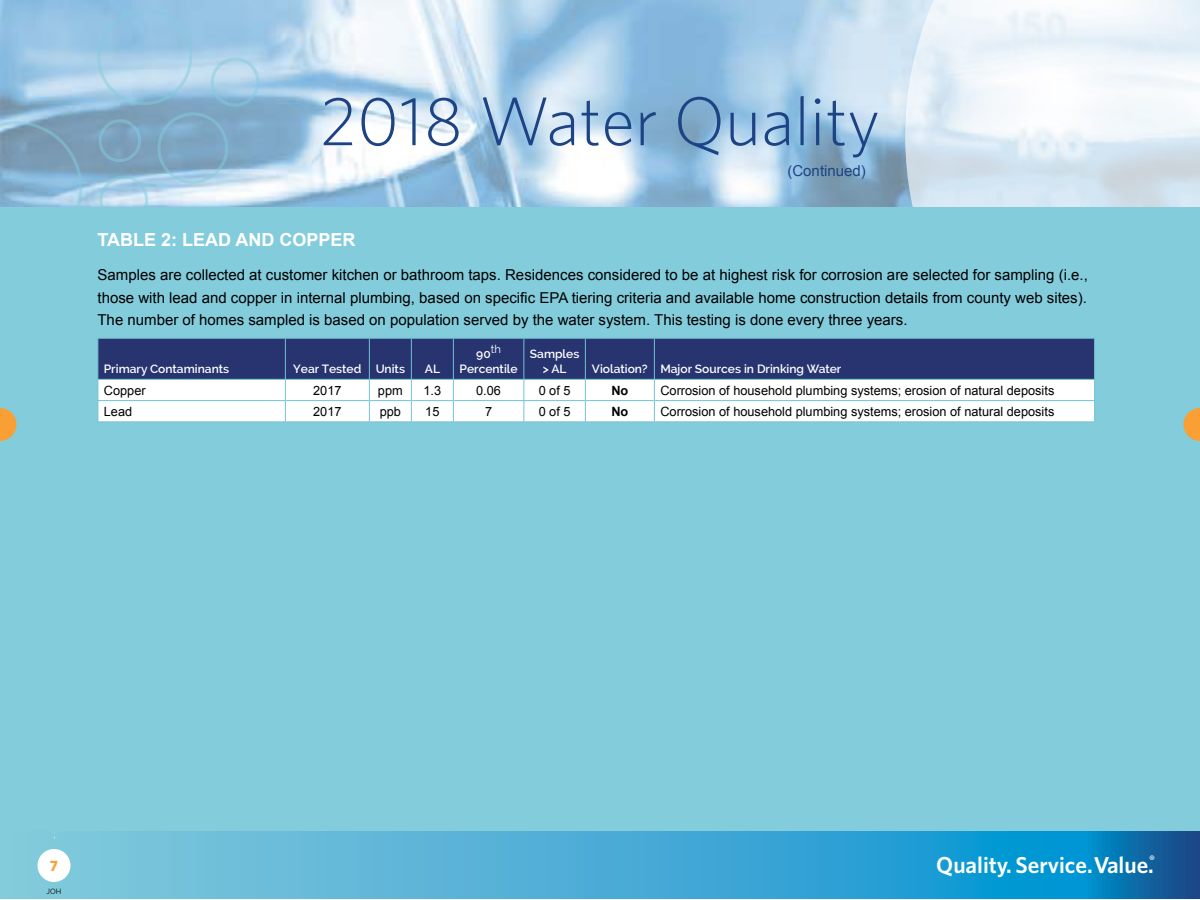
<style>
.page{position:relative;width:1200px;height:900px;background:#fff}
.page>*{position:absolute;margin:0;border:0;box-sizing:border-box;transform-origin:0 0}
.t1{font:300 69px "Whitney";color:#1d4384}
.t2{font:600 23.1px "Whitney";color:#fff}
.t3{font:700 18px "Arial";color:#fff}
.t4{font:15px/22.5px "Arial";color:#000;text-align:justify}
.t5{font:15px "Arial";color:#1d4384}
.t6{font:700 15px "Whitney";color:#f99f34}
.t7{font:12.75px "Arial";color:#000}
.t8{font:700 12.75px "Arial";color:#000}
.t9{font:600 12px/15px "Raleway";color:#fff;text-align:center}
.t10{font:7.5px "Raleway";color:#000}
</style>
<div class="page">
<img style="left:0;top:0;width:905px;height:207px">
<svg style="left:905px;top:0;width:295px;height:207px"></svg>
<div style="left:0;top:207px;width:1200px;height:630px;background:#83ccdc"></div>
<svg style="left:0;top:9px;width:260px;height:198px;background:#96bdd8"></svg>
<svg style="left:0;top:831px;width:1200px;height:68px;background:#45a8d2"></svg>
<div style="left:38px;top:849px;width:32px;height:33px;background:#fff;border-radius:50%"></div>
<svg style="left:98px;top:339px;width:997px;height:83px;background:#929bb8"></svg>
<hr style="left:98px;top:422px;width:187px;height:1px;background:#72c2d2">
<hr style="left:285px;top:422px;width:84px;height:1px;background:#72c2d2">
<hr style="left:369px;top:422px;width:42px;height:1px;background:#72c2d2">
<hr style="left:411px;top:422px;width:42px;height:1px;background:#72c2d2">
<hr style="left:453px;top:422px;width:71px;height:1px;background:#72c2d2">
<hr style="left:524px;top:422px;width:61px;height:1px;background:#72c2d2">
<hr style="left:585px;top:422px;width:69px;height:1px;background:#72c2d2">
<hr style="left:654px;top:422px;width:441px;height:1px;background:#72c2d2">
<hr style="left:285px;top:338px;width:84px;height:1px;background:#72c2d2">
<hr style="left:369px;top:338px;width:42px;height:1px;background:#72c2d2">
<hr style="left:411px;top:338px;width:42px;height:1px;background:#72c2d2">
<hr style="left:453px;top:338px;width:71px;height:1px;background:#72c2d2">
<hr style="left:524px;top:338px;width:61px;height:1px;background:#72c2d2">
<hr style="left:585px;top:338px;width:69px;height:1px;background:#72c2d2">
<hr style="left:285px;top:379px;width:84px;height:1px;background:#72c2d2">
<hr style="left:369px;top:379px;width:42px;height:1px;background:#72c2d2">
<hr style="left:411px;top:379px;width:42px;height:1px;background:#72c2d2">
<hr style="left:453px;top:379px;width:71px;height:1px;background:#72c2d2">
<hr style="left:524px;top:379px;width:61px;height:1px;background:#72c2d2">
<hr style="left:585px;top:379px;width:69px;height:1px;background:#72c2d2">
<hr style="left:98px;top:338px;width:187px;height:1px;background:#72c2d2">
<hr style="left:98px;top:339px;width:1px;height:40px;background:#72c2d2">
<hr style="left:285px;top:339px;width:1px;height:40px;background:#72c2d2">
<hr style="left:98px;top:379px;width:187px;height:1px;background:#72c2d2">
<hr style="left:654px;top:338px;width:441px;height:1px;background:#72c2d2">
<hr style="left:654px;top:339px;width:1px;height:40px;background:#72c2d2">
<hr style="left:1094px;top:339px;width:1px;height:40px;background:#72c2d2">
<hr style="left:654px;top:379px;width:441px;height:1px;background:#72c2d2">
<svg style="left:0;top:408px;width:16px;height:33px"></svg>
<svg style="left:1184px;top:408px;width:16px;height:33px"></svg>
<h1 class="t1" style="left:320px;top:75px;width:562px">2018 Water Quality</h1>
<p class="t5" style="left:788px;top:161px;width:80px">(Continued)</p>
<p class="t3" style="left:98px;top:227px;width:260px">TABLE 2: LEAD AND COPPER</p>
<p class="t4" style="left:98px;top:264px;width:992px">Samples are collected at customer kitchen or bathroom taps. Residences considered to be at highest risk for corrosion are selected for sampling (i.e., those with lead and copper in internal plumbing, based on specific EPA tiering criteria and available home construction details from county web sites).<br>The number of homes sampled is based on population served by the water system. This testing is done every three years.</p>
<p class="t9" style="left:104px;top:362px;width:127px">Primary Contaminants</p>
<p class="t9" style="left:293px;top:362px;width:113px">Year Tested Units</p>
<p class="t9" style="left:425px;top:362px;width:17px">AL</p>
<p class="t9" style="left:460px;top:347px;width:59px">90<sup>th<br></sup>Percentile</p>
<p class="t9" style="left:530px;top:347px;width:51px">Samples &gt; AL</p>
<p class="t9" style="left:592px;top:362px;width:251px">Violation? Major Sources in Drinking Water</p>
<p class="t7" style="left:104px;top:382px;width:43px">Copper</p>
<p class="t7" style="left:313px;top:382px;width:30px">2017</p>
<p class="t7" style="left:378px;top:382px;width:26px">ppm</p>
<p class="t7" style="left:424px;top:382px;width:19px">1.3</p>
<p class="t7" style="left:476px;top:382px;width:26px">0.06</p>
<p class="t7" style="left:539px;top:382px;width:33px">0 of 5</p>
<p class="t8" style="left:611px;top:382px;width:18px">No</p>
<p class="t7" style="left:660px;top:382px;width:396px">Corrosion of household plumbing systems; erosion of natural deposits</p>
<p class="t7" style="left:104px;top:403px;width:30px">Lead</p>
<p class="t7" style="left:313px;top:403px;width:30px">2017</p>
<p class="t7" style="left:380px;top:403px;width:23px">ppb</p>
<p class="t7" style="left:425px;top:403px;width:16px">15</p>
<p class="t7" style="left:485px;top:403px;width:9px">7</p>
<p class="t7" style="left:539px;top:403px;width:33px">0 of 5</p>
<p class="t8" style="left:611px;top:403px;width:18px">No</p>
<p class="t7" style="left:660px;top:403px;width:396px">Corrosion of household plumbing systems; erosion of natural deposits</p>
<p class="t6" style="left:50px;top:856px;width:10px">7</p>
<h2 class="t2" style="left:936px;top:850px;width:220px">Quality. Service. Value.<sup>®</sup></h2>
<p class="t10" style="left:47px;top:887px;width:16px">JOH</p>
</div>
